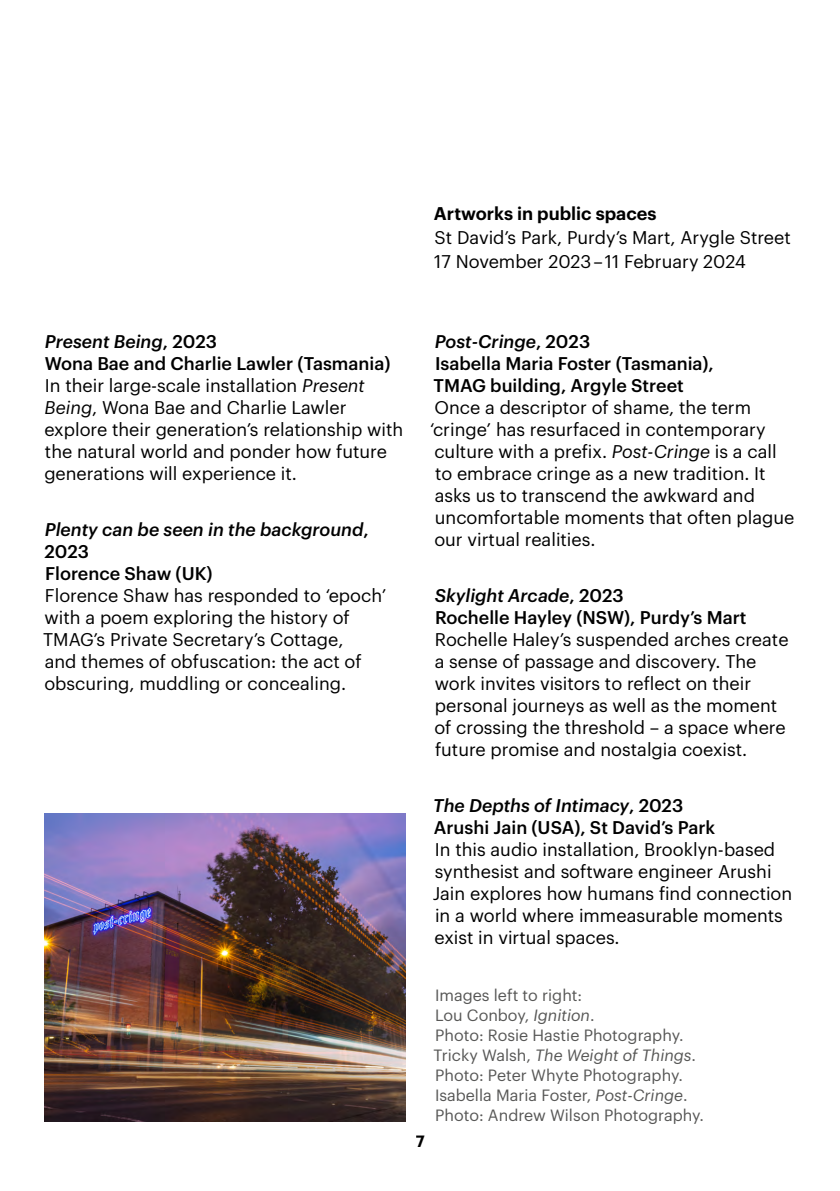
<style>
.page{position:relative;width:840px;height:1191px;background:#fff}
.page>*{position:absolute;margin:0;border:0;box-sizing:border-box;transform-origin:0 0}
.t1{font:18px/22px "Graphik";color:#000}
.t2{font:500 18px/22px "Graphik";color:#000}
.t3{font:italic 500 18px/22px "Graphik";color:#000}
.t4{font:600 18px "Graphik";color:#000}
.t5{font:16px/20px "Graphik";color:#575756}
.t6{font:600 16px "Graphik";color:#000}
.s1{font-weight:500;font-style:italic}
.s2{font-weight:500}
.s3{font-style:italic}
.s4{font-style:normal}
</style>
<div class="page">
<img style="left:44px;top:814px;width:361px;height:307px">
<p class="t4" style="left:433px;top:199px;width:224px">Artworks in public spaces</p>
<p class="t1" style="left:434px;top:224px;width:358px;line-height:24px">St David’s Park, Purdy’s Mart, Arygle Street<br>17 November 2023 – 11 February 2024</p>
<p class="t1" style="left:44px;top:329px;width:360px"><span class="s1">Present Being</span><span class="s2">, 2023<br>Wona Bae and Charlie Lawler (Tasmania)<br></span>In their large-scale installation <span class="s3">Present Being</span>, Wona Bae and Charlie Lawler explore their generation’s relationship with the natural world and ponder how future generations will experience it.</p>
<p class="t3" style="left:45px;top:517px;width:325px">Plenty can be seen in the background<span class="s4">,<br>2023<br>Florence Shaw (UK)</span></p>
<p class="t1" style="left:43px;top:583px;width:344px">Florence Shaw has responded to ‘epoch’ with a poem exploring the history of TMAG’s Private Secretary’s Cottage,<br>and themes of obfuscation: the act of obscuring, muddling or concealing.</p>
<p class="t2" style="left:433px;top:329px;width:282px"><span class="s3">Post-Cringe</span>, 2023<br>Isabella Maria Foster (Tasmania),<br>TMAG building, Argyle Street</p>
<p class="t1" style="left:430px;top:395px;width:365px">Once a descriptor of shame, the term ‘cringe’ has resurfaced in contemporary culture with a prefix. <span class="s3">Post-Cringe</span> is a call<br>to embrace cringe as a new tradition. It asks us to transcend the awkward and uncomfortable moments that often plague our virtual realities.</p>
<p class="t2" style="left:434px;top:583px;width:313px"><span class="s3">Skylight Arcade</span>, 2023<br>Rochelle Hayley (NSW), Purdy’s Mart</p>
<p class="t1" style="left:434px;top:627px;width:355px">Rochelle Haley’s suspended arches create a sense of passage and discovery. The work invites visitors to reflect on their personal journeys as well as the moment of crossing the threshold – a space where future promise and nostalgia coexist.</p>
<p class="t2" style="left:433px;top:793px;width:283px"><span class="s3">The Depths of Intimacy</span>, 2023<br>Arushi Jain (USA), St David’s Park</p>
<p class="t1" style="left:432px;top:837px;width:361px">In this audio installation, Brooklyn-based synthesist and software engineer Arushi Jain explores how humans find connection in a world where immeasurable moments exist in virtual spaces.</p>
<p class="t6" style="left:415px;top:1128px;width:10px">7</p>
<p class="t5" style="left:433px;top:984px;width:272px">Images left to right:<br>Lou Conboy, <span class="s3">Ignition</span>.<br>Photo: Rosie Hastie Photography.<br>Tricky Walsh, <span class="s3">The Weight of Things</span>.<br>Photo: Peter Whyte Photography.<br>Isabella Maria Foster, <span class="s3">Post-Cringe</span>.<br>Photo: Andrew Wilson Photography.</p>
</div>
